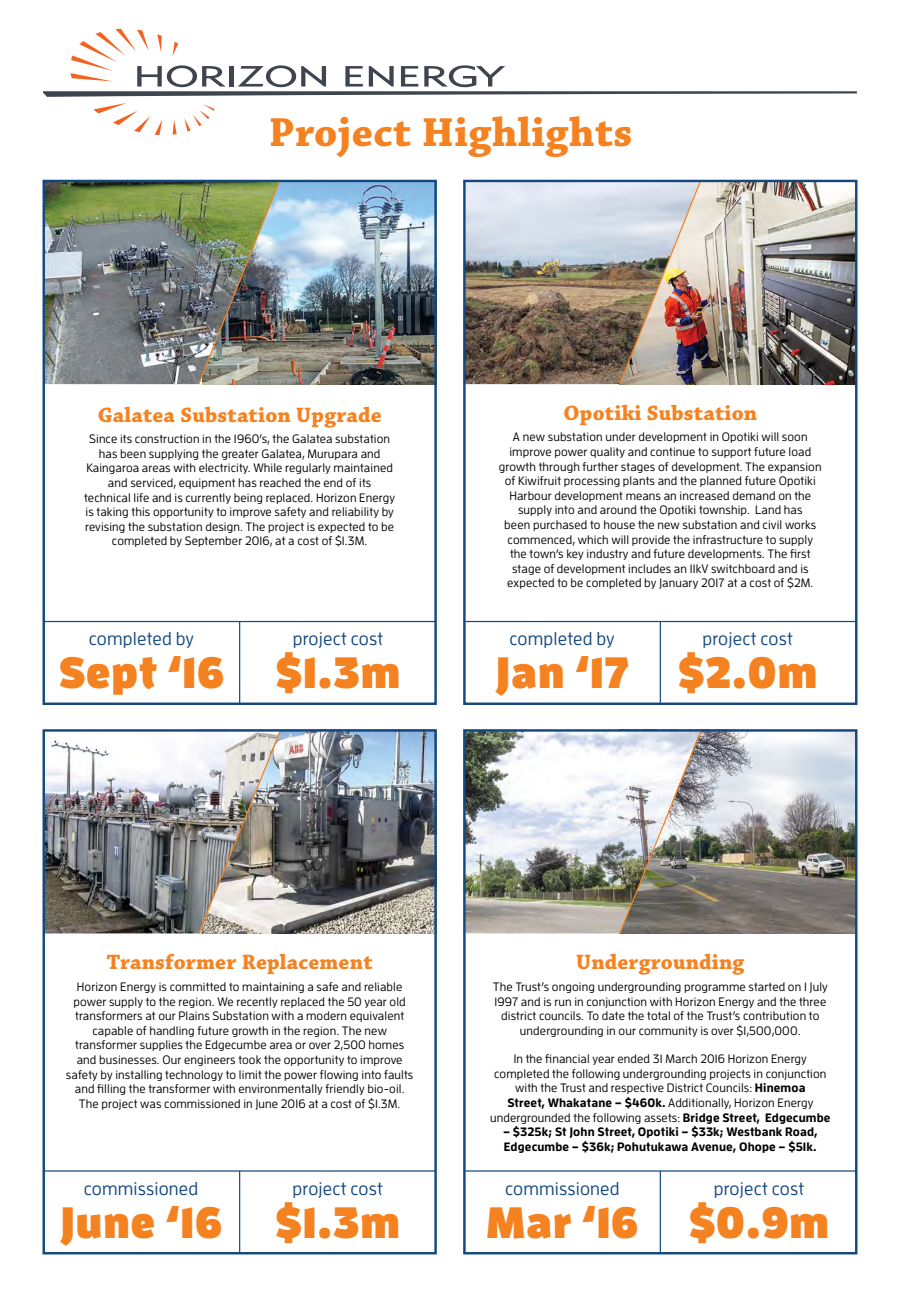
<style>
.page{position:relative;width:900px;height:1297px;background:#fff}
.page>*{position:absolute;margin:0;border:0;box-sizing:border-box;transform-origin:0 0}
.t1{font:900 43.75px "Enzo OT";letter-spacing:.01em;color:#f58220}
.t2{font:700 42.62px "Chaparral Pro";letter-spacing:.01em;color:#f58220}
.t3{font:700 21.88px "Chaparral Pro";letter-spacing:.01em;color:#f58220}
.t4{font:500 18.25px "Enzo OT";letter-spacing:.01em;color:#134780}
.t5{font:500 12.12px/14.6px "Enzo OT";letter-spacing:.01em;color:#000;text-align:center}
.t6{font:700 12.12px/14.6px "Enzo OT";letter-spacing:.01em;color:#000}
.s1{font-weight:700}
</style>
<div class="page">
<svg style="left:184px;top:104px;width:31px;height:28px"></svg>
<svg style="left:173px;top:120px;width:4px;height:15px"></svg>
<svg style="left:93px;top:103px;width:69px;height:32px"></svg>
<svg style="left:43px;top:29px;width:814px;height:68px"></svg>
<img style="left:703px;top:732px;width:151px;height:201px">
<img style="left:466px;top:732px;width:152px;height:201px">
<hr style="left:464px;top:1170px;width:393px;height:1px;background:#134780">
<hr style="left:660px;top:1171px;width:1px;height:83px;background:#134780">
<img style="left:618px;top:732px;width:85px;height:202px">
<div style="left:463px;top:729px;width:394px;height:525px;border:2px solid #134780"></div>
<img style="left:282px;top:732px;width:152px;height:201px">
<img style="left:46px;top:740px;width:151px;height:193px">
<hr style="left:43px;top:1170px;width:393px;height:1px;background:#134780">
<hr style="left:239px;top:1171px;width:1px;height:83px;background:#134780">
<img style="left:197px;top:732px;width:85px;height:202px">
<div style="left:43px;top:729px;width:394px;height:525px;border:2px solid #134780"></div>
<img style="left:281px;top:183px;width:153px;height:201px">
<img style="left:46px;top:183px;width:151px;height:201px">
<hr style="left:43px;top:621px;width:393px;height:1px;background:#134780">
<hr style="left:239px;top:621px;width:1px;height:83px;background:#134780">
<img style="left:197px;top:179px;width:84px;height:206px">
<div style="left:43px;top:180px;width:394px;height:525px;border:2px solid #134780"></div>
<img style="left:702px;top:183px;width:152px;height:201px">
<img style="left:466px;top:183px;width:152px;height:201px">
<hr style="left:464px;top:621px;width:393px;height:1px;background:#134780">
<hr style="left:660px;top:621px;width:1px;height:83px;background:#134780">
<img style="left:618px;top:179px;width:84px;height:206px">
<div style="left:463px;top:180px;width:394px;height:525px;border:2px solid #134780"></div>
<h2 class="t2" style="left:269px;top:107px;width:365px">Project Highlights</h2>
<h3 class="t3" style="left:98px;top:402px;width:286px">Galatea Substation Upgrade</h3>
<p class="t5" style="left:84px;top:431px;width:312px">Since its construction in the 1960’s, the Galatea substation has been supplying the greater Galatea, Murupara and Kaingaroa areas with electricity. While regularly maintained and serviced, equipment has reached the end of its technical life and is currently being replaced. Horizon Energy is taking this opportunity to improve safety and reliability by revising the substation design. The project is expected to be completed by September 2016, at a cost of $1.3M.</p>
<h3 class="t4" style="left:89px;top:628px;width:107px">completed by</h3>
<h1 class="t1" style="left:58px;top:644px;width:168px">Sept ‘16</h1>
<h3 class="t4" style="left:293px;top:628px;width:92px">project cost</h3>
<h1 class="t1" style="left:275px;top:644px;width:127px">$1.3m</h1>
<h3 class="t3" style="left:563px;top:400px;width:195px">Opotiki Substation</h3>
<p class="t5" style="left:499px;top:430px;width:324px">A new substation under development in Opotiki will soon improve power quality and continue to support future load growth through further stages of development. The expansion of Kiwifruit processing plants and the planned future Opotiki Harbour development means an increased demand on the supply into and around the Opotiki township. Land has<br>been purchased to house the new substation and civil works commenced, which will provide the infrastructure to supply the town’s key industry and future developments. The first stage of development includes an 11kV switchboard and is expected to be completed by January 2017 at a cost of $2M.</p>
<h3 class="t4" style="left:509px;top:628px;width:107px">completed by</h3>
<h1 class="t1" style="left:495px;top:644px;width:135px">Jan ‘17</h1>
<h3 class="t4" style="left:702px;top:628px;width:92px">project cost</h3>
<h1 class="t1" style="left:678px;top:644px;width:141px">$2.0m</h1>
<h3 class="t3" style="left:107px;top:950px;width:267px">Transformer Replacement</h3>
<p class="t5" style="left:66px;top:979px;width:349px">Horizon Energy is committed to maintaining a safe and reliable power supply to the region. We recently replaced the 50 year old transformers at our Plains Substation with a modern equivalent capable of handling future growth in the region. The new transformer supplies the Edgecumbe area or over 2,500 homes and businesses. Our engineers took the opportunity to improve safety by installing technology to limit the power flowing into faults and filling the transformer with environmentally friendly bio-oil.<br>The project was commissioned in June 2016 at a cost of $1.3M.</p>
<h3 class="t4" style="left:84px;top:1177px;width:116px">commissioned</h3>
<h1 class="t1" style="left:60px;top:1194px;width:164px">June ‘16</h1>
<h3 class="t4" style="left:292px;top:1177px;width:92px">project cost</h3>
<h1 class="t1" style="left:275px;top:1194px;width:127px">$1.3m</h1>
<h3 class="t3" style="left:576px;top:950px;width:170px">Undergrounding</h3>
<p class="t5" style="left:493px;top:979px;width:337px">The Trust’s ongoing undergrounding programme started on 1 July 1997 and is run in conjunction with Horizon Energy and the three district councils. To date the total of the Trust’s contribution to undergrounding in our community is over $1,500,000.</p>
<p class="t5" style="left:490px;top:1051px;width:342px">In the financial year ended 31 March 2016 Horizon Energy completed the following undergrounding projects in conjunction with the Trust and respective District Councils: <span class="s1">Hinemoa<br>Street, Whakatane – $460k.</span> Additionally, Horizon Energy undergrounded the following assets: <span class="s1">Bridge Street, Edgecumbe</span></p>
<p class="t6" style="left:503px;top:1124px;width:316px">– $325k; St John Street, Opotiki – $33k; Westbank Road,<br>Edgecumbe – $36k; Pohutukawa Avenue, Ohope – $51k.</p>
<h3 class="t4" style="left:505px;top:1177px;width:116px">commissioned</h3>
<h1 class="t1" style="left:486px;top:1194px;width:154px">Mar ‘16</h1>
<h3 class="t4" style="left:714px;top:1177px;width:92px">project cost</h3>
<h1 class="t1" style="left:688px;top:1194px;width:142px">$0.9m</h1>
</div>
